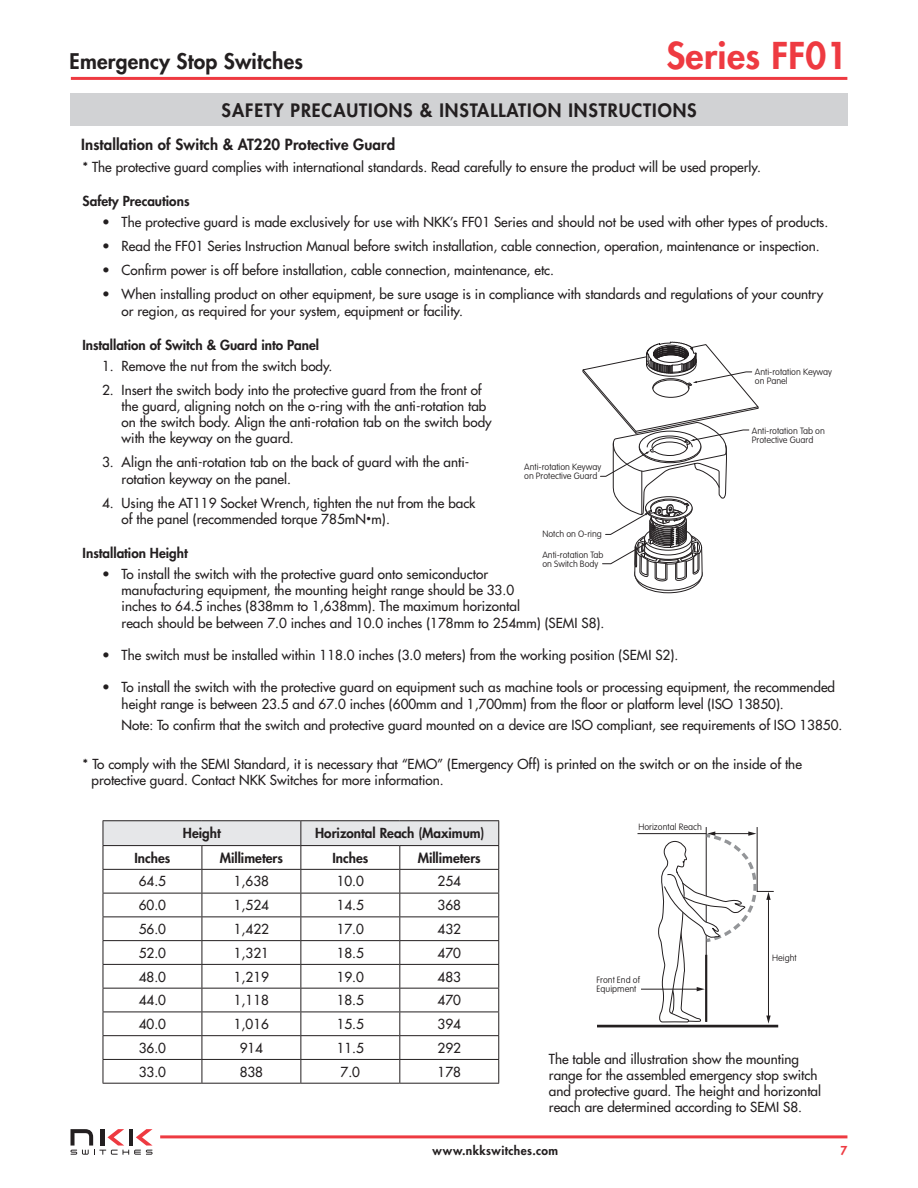
<style>
.page{position:relative;width:918px;height:1188px;background:#fff}
.page>*{position:absolute;margin:0;border:0;box-sizing:border-box;transform-origin:0 0}
.t1{font:800 36px "Futura Std";letter-spacing:.01em;color:#ee3a41}
.t2{font:800 21px "Futura Std";letter-spacing:.01em;color:#231f20}
.t3{font:800 18px "Futura Std";letter-spacing:.05em;color:#231f20}
.t4{font:800 15px "Futura Std";letter-spacing:.01em;color:#231f20}
.t5{font:500 13.5px/16.2px "Futura Std";color:#231f20}
.t6{font:800 13.5px "Futura Std";color:#231f20}
.t7{font:800 12px "Futura Std";letter-spacing:.035em;color:#231f20}
.t8{font:800 12px "Futura Std";color:#ee3a41}
.t9{font:100 9px/9px "VAG Rounded";color:#231f20}
.s1{font-size:9px}
.s2{font-weight:800}
</style>
<div class="page">
<hr style="left:71px;top:77px;width:776px;height:3px;background:#ee3a41">
<svg style="left:71px;top:1129px;width:82px;height:26px"></svg>
<hr style="left:160px;top:1135px;width:687px;height:3px;background:#ee3a41">
<div style="left:70px;top:94px;width:778px;height:32px;background:#d1d2d4"></div>
<hr style="left:103px;top:1083px;width:99px;height:1px;background:#231f20">
<hr style="left:202px;top:1083px;width:99px;height:1px;background:#231f20">
<hr style="left:301px;top:1083px;width:99px;height:1px;background:#231f20">
<hr style="left:400px;top:1083px;width:99px;height:1px;background:#231f20">
<hr style="left:103px;top:820px;width:99px;height:1px;background:#231f20">
<hr style="left:202px;top:820px;width:99px;height:1px;background:#231f20">
<hr style="left:301px;top:820px;width:99px;height:1px;background:#231f20">
<hr style="left:400px;top:820px;width:99px;height:1px;background:#231f20">
<svg style="left:103px;top:821px;width:396px;height:262px"></svg>
<hr style="left:301px;top:845px;width:99px;height:1px;background:#231f20">
<hr style="left:400px;top:845px;width:99px;height:1px;background:#231f20">
<hr style="left:597px;top:1025px;width:181px;height:2px;background:#231f20">
<hr style="left:641px;top:989px;width:57px;height:1px;background:#231f20">
<hr style="left:638px;top:833px;width:68px;height:1px;background:#231f20">
<svg style="left:658px;top:827px;width:116px;height:197px"></svg>
<svg style="left:582px;top:341px;width:177px;height:253px"></svg>
<h2 class="t2" style="left:70px;top:47px;width:235px">Emergency Stop Switches</h2>
<h1 class="t1" style="left:666px;top:32px;width:183px">Series FF01</h1>
<h3 class="t3" style="left:222px;top:99px;width:477px">SAFETY PRECAUTIONS &amp; INSTALLATION INSTRUCTIONS</h3>
<p class="t4" style="left:81px;top:135px;width:316px">Installation of Switch &amp; AT220 Protective Guard</p>
<p class="t5" style="left:82px;top:159px;width:680px">* The protective guard complies with international standards. Read carefully to ensure the product will be used properly.</p>
<p class="t6" style="left:83px;top:193px;width:108px">Safety Precautions</p>
<p class="t5" style="left:102px;top:214px;width:728px">• The protective guard is made exclusively for use with NKK’s FF01 Series and should not be used with other types of products.</p>
<p class="t5" style="left:102px;top:238px;width:719px">• Read the FF01 Series Instruction Manual before switch installation, cable connection, operation, maintenance or inspection.</p>
<p class="t5" style="left:102px;top:262px;width:453px">• Confirm power is off before installation, cable connection, maintenance, etc.</p>
<p class="t5" style="left:122px;top:286px;width:703px;text-indent:-20px">• When installing product on other equipment, be sure usage is in compliance with standards and regulations of your country or region, as required for your system, equipment or facility.</p>
<p class="t6" style="left:82px;top:336px;width:238px">Installation of Switch &amp; Guard into Panel</p>
<p class="t5" style="left:102px;top:358px;width:232px">1. Remove the nut from the switch body.</p>
<p class="t5" style="left:122px;top:382px;width:372px;text-indent:-20px">2. Insert the switch body into the protective guard from the front of the guard, aligning notch on the o-ring with the anti-rotation tab on the switch body. Align the anti-rotation tab on the switch body with the keyway on the guard.</p>
<p class="t5" style="left:122px;top:454px;width:349px;text-indent:-20px">3. Align the anti-rotation tab on the back of guard with the anti&shy;rotation keyway on the panel.</p>
<p class="t5" style="left:122px;top:495px;width:355px;text-indent:-20px">4. Using the AT119 Socket Wrench, tighten the nut from the back of the panel (recommended torque 785mN<span class="s1">•</span>m).</p>
<p class="t6" style="left:83px;top:544px;width:107px">Installation Height</p>
<p class="t5" style="left:122px;top:566px;width:484px;text-indent:-20px"><span class="s2">•</span> To install the switch with the protective guard onto semiconductor<br>manufacturing equipment, the mounting height range should be 33.0<br>inches to 64.5 inches (838mm to 1,638mm). The maximum horizontal<br>reach should be between 7.0 inches and 10.0 inches (178mm to 254mm) (SEMI S8).</p>
<p class="t5" style="left:102px;top:647px;width:578px">• The switch must be installed within 118.0 inches (3.0 meters) from the working position (SEMI S2).</p>
<p class="t5" style="left:122px;top:679px;width:715px;text-indent:-20px">• To install the switch with the protective guard on equipment such as machine tools or processing equipment, the recommended height range is between 23.5 and 67.0 inches (600mm and 1,700mm) from the floor or platform level (ISO 13850).</p>
<p class="t5" style="left:122px;top:717px;width:722px">Note: To confirm that the switch and protective guard mounted on a device are ISO compliant, see requirements of ISO 13850.</p>
<p class="t5" style="left:92px;top:756px;width:712px;text-indent:-9px">* To comply with the SEMI Standard, it is necessary that “EMO” (Emergency Off) is printed on the switch or on the inside of the protective guard. Contact NKK Switches for more information.</p>
<p class="t6" style="left:183px;top:824px;width:39px">Height</p>
<p class="t6" style="left:315px;top:824px;width:171px">Horizontal Reach (Maximum)</p>
<p class="t6" style="left:134px;top:849px;width:37px">Inches</p>
<p class="t6" style="left:220px;top:849px;width:65px">Millimeters</p>
<p class="t6" style="left:332px;top:849px;width:37px">Inches</p>
<p class="t6" style="left:418px;top:849px;width:65px">Millimeters</p>
<p class="t5" style="left:139px;top:873px;width:29px">64.5</p>
<p class="t5" style="left:234px;top:873px;width:37px">1,638</p>
<p class="t5" style="left:337px;top:873px;width:29px">10.0</p>
<p class="t5" style="left:438px;top:873px;width:25px">254</p>
<p class="t5" style="left:139px;top:897px;width:29px">60.0</p>
<p class="t5" style="left:234px;top:897px;width:37px">1,524</p>
<p class="t5" style="left:337px;top:897px;width:29px">14.5</p>
<p class="t5" style="left:438px;top:897px;width:25px">368</p>
<p class="t5" style="left:139px;top:921px;width:29px">56.0</p>
<p class="t5" style="left:234px;top:921px;width:37px">1,422</p>
<p class="t5" style="left:337px;top:921px;width:29px">17.0</p>
<p class="t5" style="left:438px;top:921px;width:25px">432</p>
<p class="t5" style="left:139px;top:945px;width:29px">52.0</p>
<p class="t5" style="left:234px;top:945px;width:37px">1,321</p>
<p class="t5" style="left:337px;top:945px;width:29px">18.5</p>
<p class="t5" style="left:438px;top:945px;width:25px">470</p>
<p class="t5" style="left:139px;top:969px;width:29px">48.0</p>
<p class="t5" style="left:234px;top:969px;width:37px">1,219</p>
<p class="t5" style="left:337px;top:969px;width:29px">19.0</p>
<p class="t5" style="left:438px;top:969px;width:25px">483</p>
<p class="t5" style="left:139px;top:992px;width:29px">44.0</p>
<p class="t5" style="left:234px;top:992px;width:37px">1,118</p>
<p class="t5" style="left:337px;top:992px;width:29px">18.5</p>
<p class="t5" style="left:438px;top:992px;width:25px">470</p>
<p class="t5" style="left:139px;top:1016px;width:29px">40.0</p>
<p class="t5" style="left:234px;top:1016px;width:37px">1,016</p>
<p class="t5" style="left:337px;top:1016px;width:29px">15.5</p>
<p class="t5" style="left:438px;top:1016px;width:25px">394</p>
<p class="t5" style="left:139px;top:1040px;width:29px">36.0</p>
<p class="t5" style="left:240px;top:1040px;width:25px">914</p>
<p class="t5" style="left:337px;top:1040px;width:29px">11.5</p>
<p class="t5" style="left:438px;top:1040px;width:25px">292</p>
<p class="t5" style="left:139px;top:1064px;width:29px">33.0</p>
<p class="t5" style="left:240px;top:1064px;width:25px">838</p>
<p class="t5" style="left:341px;top:1064px;width:21px">7.0</p>
<p class="t5" style="left:438px;top:1064px;width:25px">178</p>
<p class="t9" style="left:755px;top:367px;width:79px">Anti-rotation Keyway on Panel</p>
<p class="t9" style="left:752px;top:426px;width:74px">Anti-rotation Tab on<br>Protective Guard</p>
<p class="t9" style="left:524px;top:463px;width:79px">Anti-rotation Keyway on Protective Guard</p>
<p class="t9" style="left:542px;top:529px;width:61px">Notch on O-ring</p>
<p class="t9" style="left:542px;top:550px;width:63px">Anti-rotation Tab on Switch Body</p>
<p class="t9" style="left:638px;top:823px;width:65px">Horizontal Reach</p>
<p class="t9" style="left:772px;top:954px;width:26px">Height</p>
<p class="t9" style="left:597px;top:975px;width:45px;line-height:9.8px">Front End of<br>Equipment</p>
<p class="t5" style="left:549px;top:1051px;width:274px">The table and illustration show the mounting range for the assembled emergency stop switch and protective guard. The height and horizontal reach are determined according to SEMI S8.</p>
<p class="t7" style="left:433px;top:1143px;width:127px">www.nkkswitches.com</p>
<p class="t8" style="left:840px;top:1143px;width:8px">7</p>
</div>
